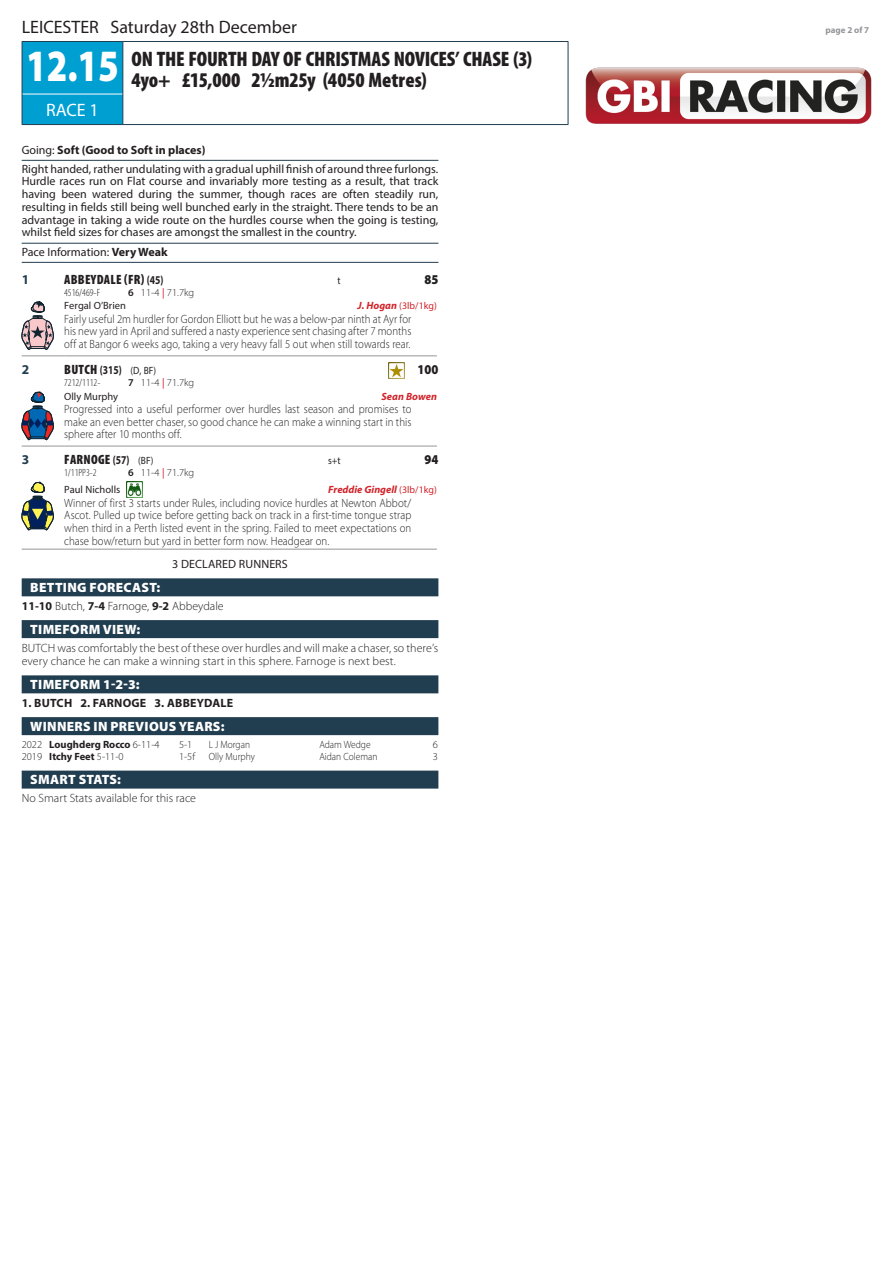
<style>
.page{position:relative;width:893px;height:1263px;background:#fff}
.page>*{position:absolute;margin:0;border:0;box-sizing:border-box;transform-origin:0 0}
.RaceTime{font:900 45px "Myriad Pro";color:#fff;scale:.8 1}
.RaceTitle{font:900 condensed 21px/21px "Myriad Pro";letter-spacing:-.01em;color:#231f20}
.CourseDate{font:18px "Myriad Pro";color:#231f20}
.RaceNumber{font:18px "Myriad Pro";color:#fff}
.SubHead{font:900 13.5px "Myriad Pro";letter-spacing:.02em;color:#fff}
.Horse{font:900 condensed 13.5px "Myriad Pro";letter-spacing:.02em;color:#231f20}
.Horse-2{font:900 13.5px "Myriad Pro";color:#231f20;scale:.9 1}
.Horse-3{font:700 13.5px "Myriad Pro";color:#213d50}
.ShortComment2{font:300 12px/12.8px "Myriad Pro";letter-spacing:.005em;color:#231f20;text-align:justify;scale:.9 1}
.CourseDesc{font:12px/12.8px "Myriad Pro";color:#231f20;text-align:justify}
.TFView{font:300 12px/13.5px "Myriad Pro";letter-spacing:.005em;color:#231f20}
.Betting{font:300 12px "Myriad Pro";color:#231f20}
.BlankSmartStats{font:300 12px "Myriad Pro";letter-spacing:.005em;color:#231f20}
.Going{font:700 12px "Myriad Pro";color:#231f20}
.Timeform123{font:700 12px "Myriad Pro";letter-spacing:.02em;color:#231f20}
.DrawPace{font:12px "Myriad Pro";color:#231f20}
.Declared{font:12px "Myriad Pro";letter-spacing:.01em;color:#231f20}
.PreviousWinners{font:300 10.5px "Myriad Pro";color:#231f20;scale:.9 1}
.FormAgeWeight{font:300 10.5px "Myriad Pro";color:#231f20}
.TrainerJockey{font:10.5px "Myriad Pro";color:#231f20}
.TrainerJockey-2{font:italic 700 10.5px "Myriad Pro";color:#d1232a}
.FormAgeWeight-2{font:300 condensed 10.5px "Myriad Pro";color:#231f20}
.PreviousWinners-2{font:300 10.5px "Myriad Pro";color:#231f20}
.PreviousWinners-3{font:700 10.5px "Myriad Pro";color:#231f20}
.Horse-4{font:10.5px "Myriad Pro";color:#231f20;scale:.9 1}
.TrainerJockey-3{font:10.05px "Myriad Pro";color:#d1232a}
.t1{font:700 9px "Myriad Pro";color:#939598}
.s1{font-weight:400}
.s2{font-weight:700}
.s3{font-weight:700;font-stretch:normal;font-size:12px}
.s4{font-weight:600}
.s5{font-weight:400;color:#d2161e}
.s6{font-weight:700;font-style:italic;font-size:10.5px}
.s7{font-weight:900;font-stretch:condensed;font-size:13.5px}
.s8{font-weight:700;font-size:12px}
.s9{font-weight:400;font-stretch:normal;font-size:10.5px}
.s10{font-weight:400;font-style:normal;font-size:10.05px}
.s11{font-weight:300}
</style>
<div class="page">
<img style="left:585px;top:67px;width:287px;height:57px">
<hr style="left:22px;top:160px;width:416px;height:1px;background:#213d50">
<hr style="left:22px;top:243px;width:416px;height:1px;background:#213d50">
<hr style="left:22px;top:262px;width:416px;height:1px;background:#213d50">
<div style="left:22px;top:578px;width:416px;height:18px;background:#213d50"></div>
<div style="left:22px;top:620px;width:416px;height:18px;background:#213d50"></div>
<div style="left:22px;top:675px;width:416px;height:18px;background:#213d50"></div>
<div style="left:22px;top:717px;width:416px;height:18px;background:#213d50"></div>
<div style="left:22px;top:771px;width:416px;height:18px;background:#213d50"></div>
<hr style="left:22px;top:356px;width:42px;height:1px;background:#939598">
<hr style="left:64px;top:356px;width:373px;height:1px;background:#939598">
<svg style="left:22px;top:302px;width:32px;height:48px"></svg>
<img style="left:389px;top:362px;width:15px;height:16px">
<hr style="left:22px;top:446px;width:42px;height:1px;background:#939598">
<hr style="left:64px;top:446px;width:373px;height:1px;background:#939598">
<svg style="left:22px;top:392px;width:32px;height:48px"></svg>
<hr style="left:22px;top:549px;width:42px;height:1px;background:#939598">
<hr style="left:64px;top:549px;width:373px;height:1px;background:#939598">
<svg style="left:22px;top:482px;width:32px;height:48px"></svg>
<img style="left:127px;top:482px;width:16px;height:16px">
<div style="left:23px;top:42px;width:99px;height:82px;background:#009fd2"></div>
<hr style="left:22px;top:41px;width:101px;height:1px;background:#213d50">
<hr style="left:22px;top:42px;width:1px;height:52px;background:#213d50">
<hr style="left:123px;top:41px;width:445px;height:1px;background:#213d50">
<hr style="left:122px;top:42px;width:1px;height:52px;background:#213d50">
<hr style="left:568px;top:42px;width:1px;height:52px;background:#213d50">
<hr style="left:568px;top:94px;width:1px;height:30px;background:#213d50">
<hr style="left:123px;top:124px;width:445px;height:1px;background:#213d50">
<hr style="left:22px;top:94px;width:100px;height:1px;background:#fff">
<hr style="left:22px;top:94px;width:1px;height:30px;background:#213d50">
<hr style="left:122px;top:94px;width:1px;height:30px;background:#213d50">
<hr style="left:22px;top:124px;width:101px;height:1px;background:#213d50">
<p class="CourseDate" style="left:22px;top:15px;width:277px">LEICESTER Saturday 28th December</p>
<p class="RaceTime" style="left:26px;top:36px;width:117px">12.15</p>
<p class="RaceTitle" style="left:131px;top:48px;width:402px">ON THE FOURTH DAY OF CHRISTMAS NOVICES’ CHASE (3)<br>4yo+ £15,000 2½m25y (4050 Metres)</p>
<p class="RaceNumber" style="left:46px;top:99px;width:54px">RACE 1</p>
<p class="Going" style="left:22px;top:142px;width:185px"><span class="s1">Going:</span> Soft (Good to Soft in places)</p>
<p class="CourseDesc" style="left:22px;top:162px;width:418px">Right handed, rather undulating with a gradual uphill finish of around three furlongs.<br>Hurdle races run on Flat course and invariably more testing as a result, that track having been watered during the summer, though races are often steadily run, resulting in fields still being well bunched early in the straight. There tends to be an advantage in taking a wide route on the hurdles course when the going is testing, whilst field sizes for chases are amongst the smallest in the country.</p>
<p class="DrawPace" style="left:22px;top:244px;width:147px">Pace Information: <span class="s2">Very Weak</span></p>
<p class="Horse-3" style="left:22px;top:270px;width:9px">1</p>
<p class="Horse" style="left:64px;top:270px;width:101px">ABBEYDALE (FR) <span class="s3">(45)</span></p>
<p class="Horse-4" style="left:337px;top:274px;width:5px">t</p>
<p class="Horse-2" style="left:424px;top:270px;width:17px">85</p>
<p class="FormAgeWeight-2" style="left:64px;top:286px;width:37px">4516/469-F</p>
<p class="FormAgeWeight" style="left:128px;top:286px;width:68px"><span class="s4">6</span> 11-4 <span class="s5">|</span> 71.7kg</p>
<p class="TrainerJockey" style="left:64px;top:299px;width:63px">Fergal O’Brien</p>
<p class="TrainerJockey-3" style="left:357px;top:300px;width:81px"><span class="s6">J. Hogan</span> (3lb/1kg)</p>
<p class="ShortComment2" style="left:64px;top:312px;width:387px">Fairly useful 2m hurdler for Gordon Elliott but he was a below-par ninth at Ayr for his new yard in April and suffered a nasty experience sent chasing after 7 months off at Bangor 6 weeks ago, taking a very heavy fall 5 out when still towards rear.</p>
<p class="Horse-3" style="left:22px;top:360px;width:9px">2</p>
<p class="Horse-4" style="left:64px;top:364px;width:104px"><span class="s7">BUTCH</span> <span class="s8">(315)</span> (D, BF)</p>
<p class="Horse-2" style="left:417px;top:360px;width:25px">100</p>
<p class="FormAgeWeight-2" style="left:64px;top:376px;width:38px">7212/1112-</p>
<p class="FormAgeWeight" style="left:128px;top:376px;width:68px"><span class="s4">7</span> 11-4 <span class="s5">|</span> 71.7kg</p>
<p class="TrainerJockey" style="left:64px;top:390px;width:55px">Olly Murphy</p>
<p class="TrainerJockey-2" style="left:382px;top:389px;width:57px">Sean Bowen</p>
<p class="ShortComment2" style="left:64px;top:402px;width:387px">Progressed into a useful performer over hurdles last season and promises to make an even better chaser, so good chance he can make a winning start in this sphere after 10 months off.</p>
<p class="Horse-3" style="left:22px;top:451px;width:9px">3</p>
<p class="Horse" style="left:64px;top:451px;width:91px">FARNOGE <span class="s3">(57)</span> <span class="s9">(BF)</span></p>
<p class="Horse-4" style="left:328px;top:454px;width:15px">s+t</p>
<p class="Horse-2" style="left:424px;top:450px;width:17px">94</p>
<p class="FormAgeWeight-2" style="left:64px;top:466px;width:34px">1/11PP3-2</p>
<p class="FormAgeWeight" style="left:128px;top:466px;width:68px"><span class="s4">6</span> 11-4 <span class="s5">|</span> 71.7kg</p>
<p class="TrainerJockey" style="left:64px;top:483px;width:58px">Paul Nicholls</p>
<p class="TrainerJockey-2" style="left:328px;top:483px;width:110px">Freddie Gingell <span class="s10">(3lb/1kg)</span></p>
<p class="ShortComment2" style="left:64px;top:496px;width:387px">Winner of first 3 starts under Rules, including novice hurdles at Newton Abbot/ Ascot. Pulled up twice before getting back on track in a first-time tongue strap when third in a Perth listed event in the spring. Failed to meet expectations on chase bow/return but yard in better form now. Headgear on.</p>
<p class="Declared" style="left:172px;top:557px;width:117px">3 DECLARED RUNNERS</p>
<p class="SubHead" style="left:30px;top:578px;width:132px">BETTING FORECAST:</p>
<p class="Betting" style="left:22px;top:599px;width:204px"><span class="s2">11-10</span> Butch, <span class="s2">7-4</span> Farnoge, <span class="s2">9-2</span> Abbeydale</p>
<p class="SubHead" style="left:30px;top:620px;width:111px">TIMEFORM VIEW:</p>
<p class="TFView" style="left:22px;top:641px;width:418px">BUTCH was comfortably the best of these over hurdles and will make a chaser, so there’s every chance he can make a winning start in this sphere. Farnoge is next best.</p>
<p class="SubHead" style="left:30px;top:675px;width:111px">TIMEFORM 1-2-3:</p>
<p class="Timeform123" style="left:22px;top:695px;width:213px">1. BUTCH 2. FARNOGE 3. ABBEYDALE</p>
<p class="SubHead" style="left:30px;top:717px;width:196px">WINNERS IN PREVIOUS YEARS:</p>
<p class="PreviousWinners-3" style="left:22px;top:737px;width:139px"><span class="s11">2022</span> Loughderg Rocco <span class="s11">6-11-4</span></p>
<p class="PreviousWinners-2" style="left:179px;top:738px;width:15px">5-1</p>
<p class="PreviousWinners" style="left:209px;top:738px;width:47px">L J Morgan</p>
<p class="PreviousWinners" style="left:319px;top:738px;width:58px">Adam Wedge</p>
<p class="PreviousWinners-2" style="left:433px;top:738px;width:7px">6</p>
<p class="PreviousWinners-2" style="left:22px;top:750px;width:103px">2019 <span class="s2">Itchy Feet</span> 5-11-0</p>
<p class="PreviousWinners-2" style="left:179px;top:750px;width:18px">1-5f</p>
<p class="PreviousWinners" style="left:209px;top:750px;width:53px">Olly Murphy</p>
<p class="PreviousWinners" style="left:319px;top:750px;width:66px">Aidan Coleman</p>
<p class="PreviousWinners-2" style="left:433px;top:750px;width:7px">3</p>
<p class="SubHead" style="left:30px;top:771px;width:92px">SMART STATS:</p>
<p class="BlankSmartStats" style="left:22px;top:791px;width:176px">No Smart Stats available for this race</p>
<p class="t1" style="left:825px;top:24px;width:45px">page 2 of 7</p>
</div>
